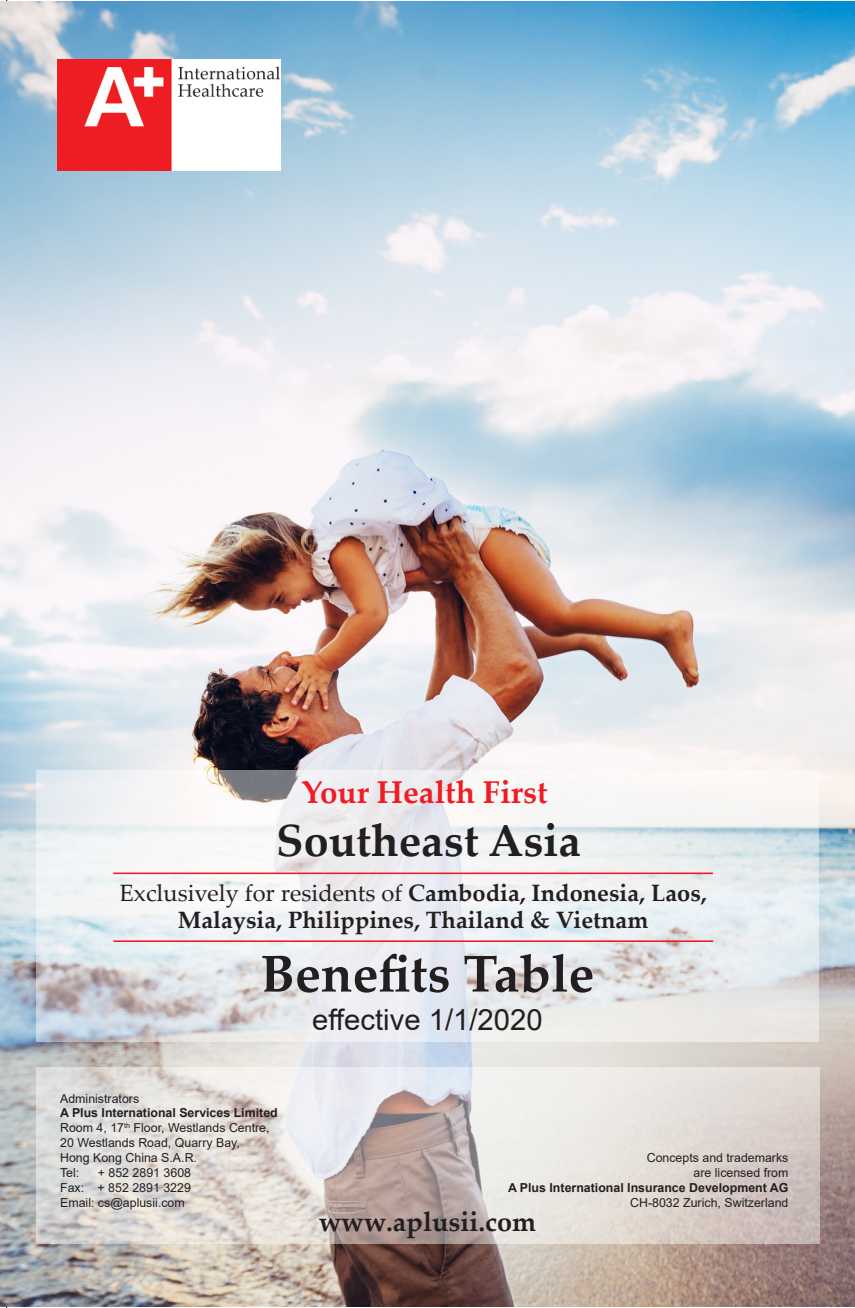
<style>
.page{position:relative;width:855px;height:1308px;background:#fff}
.page>*{position:absolute;margin:0;border:0;box-sizing:border-box;transform-origin:0 0}
.t1{font:700 51.75px "Palatino Linotype";color:#231f20}
.t2{font:700 45px "Palatino Linotype";color:#231f20}
.t3{font:700 31.5px "Palatino Linotype";color:#ee1d23}
.t4{font:29.25px "Arial";color:#231f20}
.t5{font:700 27px "Palatino Linotype";color:#231f20}
.t6{font:700 23.62px/27px "Palatino Linotype";color:#231f20;text-align:center}
.t7{font:12.38px "Arial";color:#231f20}
.t8{font:700 12.38px "Arial";color:#231f20}
.s1{font-weight:400}
</style>
<div class="page">
<hr style="left:6px;top:0;width:1px;height:1307px;background:#000">
<img style="left:0;top:2px;width:855px;height:1304px">
<svg style="left:36px;top:1067px;width:783px;height:176px;background:#dad3d0"></svg>
<svg style="left:37px;top:770px;width:782px;height:272px;fill:#eceef2"></svg>
<img style="left:57px;top:59px;width:223px;height:112px">
<hr style="left:113px;top:940px;width:600px;height:2px;background:#ee1d23">
<hr style="left:113px;top:872px;width:600px;height:2px;background:#ee1d23">
<p class="t3" style="left:302px;top:770px;width:247px">Your Health First</p>
<p class="t2" style="left:276px;top:808px;width:306px">Southeast Asia</p>
<p class="t6" style="left:119px;top:879px;width:589px"><span class="s1">Exclusively for residents of</span> Cambodia, Indonesia, Laos,<br>Malaysia, Philippines, Thailand &amp; Vietnam</p>
<p class="t1" style="left:261px;top:937px;width:335px">Benefits Table</p>
<p class="t4" style="left:312px;top:999px;width:232px">effective 1/1/2020</p>
<p class="t7" style="left:60px;top:1089px;width:81px">Administrators</p>
<p class="t8" style="left:60px;top:1104px;width:219px">A Plus International Services Limited</p>
<p class="t7" style="left:60px;top:1119px;width:211px">Room 4, 17<sup>th</sup> Floor, Westlands Centre,</p>
<p class="t7" style="left:60px;top:1134px;width:181px">20 Westlands Road, Quarry Bay,</p>
<p class="t7" style="left:60px;top:1149px;width:138px">Hong Kong China S.A.R.</p>
<p class="t7" style="left:60px;top:1164px;width:21px">Tel:</p>
<p class="t7" style="left:98px;top:1164px;width:95px">+ 852 2891 3608</p>
<p class="t7" style="left:60px;top:1178px;width:132px">Fax: + 852 2891 3229</p>
<p class="t7" style="left:60px;top:1193px;width:126px">Email: cs@aplusii.com</p>
<p class="t7" style="left:646px;top:1149px;width:143px">Concepts and trademarks</p>
<p class="t7" style="left:693px;top:1164px;width:96px">are licensed from</p>
<p class="t8" style="left:508px;top:1178px;width:282px">A Plus International Insurance Development AG</p>
<p class="t7" style="left:630px;top:1193px;width:160px">CH-8032 Zurich, Switzerland</p>
<p class="t5" style="left:319px;top:1203px;width:219px">www.aplusii.com</p>
</div>
